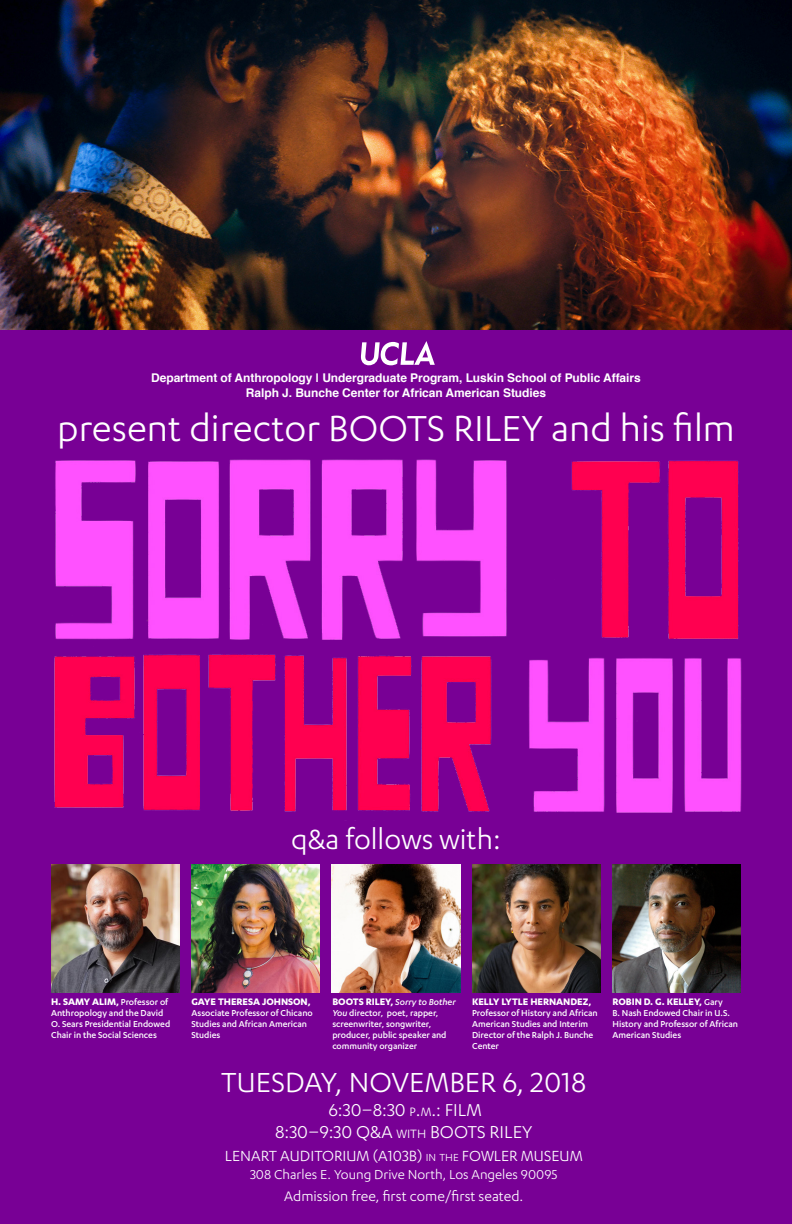
<style>
.page{position:relative;width:792px;height:1224px;background:#780095}
.page>*{position:absolute;margin:0;border:0;box-sizing:border-box;transform-origin:0 0}
.t1{font:42px "Karbon";color:#fff}
.t2{font:32.2px "Karbon";color:#fff}
.t3{font:32px "Karbon";color:#fff}
.t4{font:20px "Karbon";color:#fff}
.t5{font:17px "Karbon";color:#fff}
.t6{font:16px "Karbon";color:#fff}
.t7{font:15px "Karbon";color:#fff}
.caption1{font:700 12px/15px "Helvetica";letter-spacing:-.005em;color:#fff;text-align:center}
.caption1-2{font:700 11px "Karbon";letter-spacing:-.005em;color:#fff}
.caption1-3{font:500 10px/11px "Karbon";letter-spacing:-.005em;color:#fff}
.s1{font-weight:500;font-size:10px}
.s2{font-weight:700;font-size:11px}
.s3{font-style:italic}
.s4{font-size:14px}
.s5{font-style:inherit}
.s6{font-size:11.9px}
</style>
<div class="page">
<img style="left:54px;top:459px;width:688px;height:354px">
<img style="left:0;top:0;width:792px;height:330px">
<svg style="left:361px;top:341px;width:74px;height:24px"></svg>
<img style="left:51px;top:864px;width:128px;height:129px">
<img style="left:191px;top:864px;width:129px;height:129px">
<img style="left:332px;top:864px;width:128px;height:129px">
<img style="left:472px;top:864px;width:129px;height:129px">
<img style="left:613px;top:865px;width:128px;height:128px">
<p class="caption1" style="left:151px;top:371px;width:491px">Department of Anthropology | Undergraduate Program, Luskin School of Public Affairs<br>Ralph J. Bunche Center for African American Studies</p>
<p class="t1" style="left:57px;top:405px;width:679px">present director BOOTS RILEY and his film</p>
<p class="t2" style="left:291px;top:821px;width:211px">q&amp;a follows with:</p>
<p class="caption1-2" style="left:51px;top:996px;width:119px">H. SAMY ALIM, <span class="s1">Professor of</span></p>
<p class="caption1-3" style="left:51px;top:1007px;width:121px">Anthropology and the David<br>O. Sears Presidential Endowed<br>Chair in the Social Sciences</p>
<p class="caption1-3" style="left:332px;top:996px;width:125px"><span class="s2">BOOTS RILEY,</span> <span class="s3">Sorry to Bother<br>You</span> director, poet, rapper, screenwriter, songwriter, producer, public speaker and community organizer</p>
<p class="t3" style="left:221px;top:1064px;width:367px">TUESDAY, NOVEMBER 6, 2018</p>
<p class="t4" style="left:328px;top:1099px;width:155px">6:30–8:30 <span class="s4">P</span><span class="s5">.</span><span class="s4">M</span><span class="s5">.:</span> FILM</p>
<p class="t4" style="left:275px;top:1121px;width:259px">8:30–9:30 Q&amp;A <span class="s4">WITH</span> BOOTS RILEY</p>
<p class="t5" style="left:225px;top:1146px;width:359px">LENART AUDITORIUM (A103B) <span class="s6">IN THE</span> FOWLER MUSEUM</p>
<p class="t7" style="left:250px;top:1166px;width:309px">308 Charles E. Young Drive North, Los Angeles 90095</p>
<p class="t6" style="left:284px;top:1187px;width:241px">Admission free, first come/first seated.</p>
<p class="caption1-2" style="left:191px;top:996px;width:121px">GAYE THERESA JOHNSON,</p>
<p class="caption1-3" style="left:191px;top:1007px;width:123px">Associate Professor of Chicano<br>Studies and African American<br>Studies</p>
<p class="caption1-2" style="left:472px;top:996px;width:121px">KELLY LYTLE HERNANDEZ,</p>
<p class="caption1-3" style="left:472px;top:1007px;width:127px">Professor of History and African<br>American Studies and Interim<br>Director of the Ralph J. Bunche<br>Center</p>
<p class="caption1-2" style="left:613px;top:996px;width:112px">ROBIN D. G. KELLEY, <span class="s1">Gary</span></p>
<p class="caption1-3" style="left:613px;top:1007px;width:127px">B. Nash Endowed Chair in U.S.<br>History and Professor of African<br>American Studies</p>
</div>
